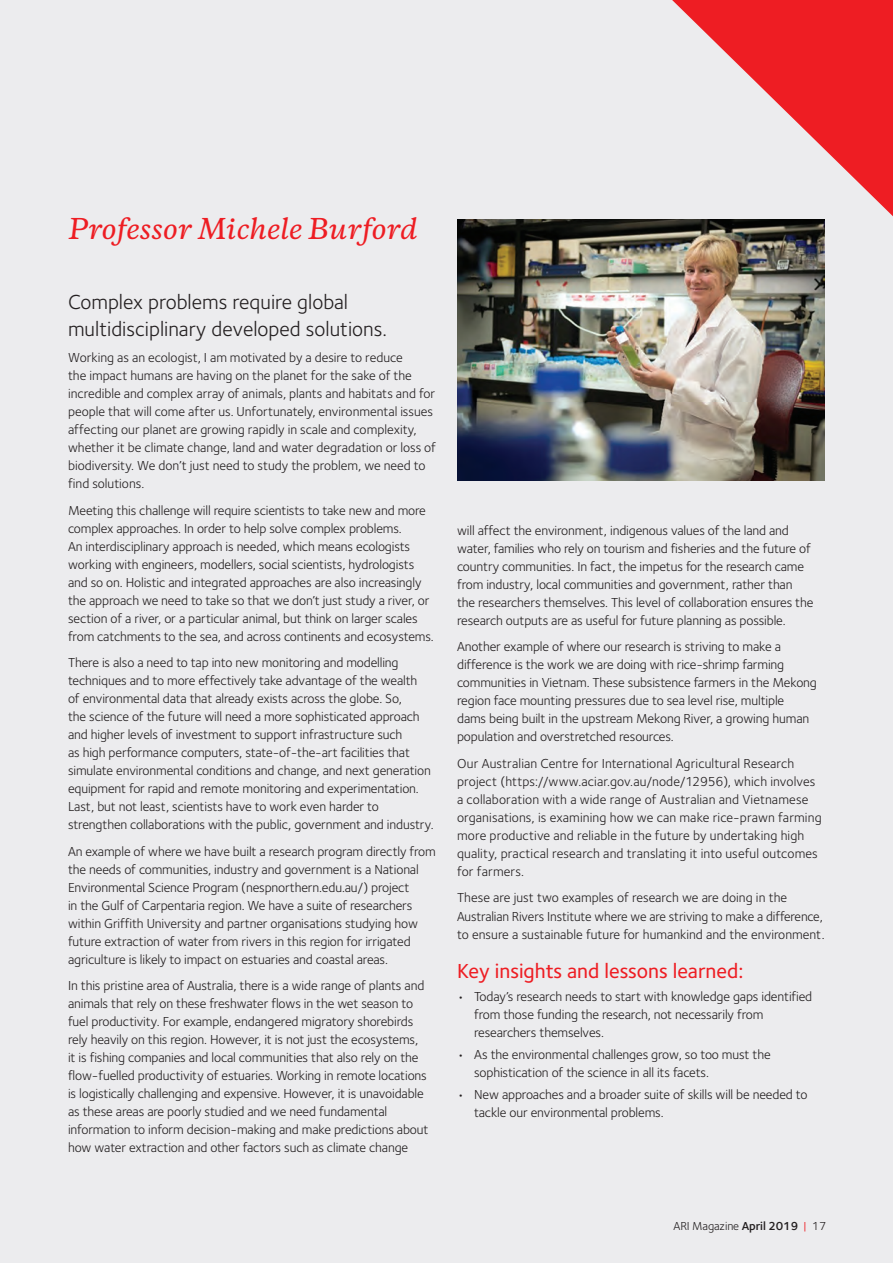
<style>
.page{position:relative;width:893px;height:1263px;background:#ececee}
.page>*{position:absolute;margin:0;border:0;box-sizing:border-box;transform-origin:0 0}
.t1{font:italic 500 27px "Copernicus";color:#ee1d23}
.t2{font:21px/27px "Foundry Sterling";color:#231f20}
.t3{font:500 21px "Foundry Sterling";color:#ee1d23}
.t4{font:13.5px/18px "Foundry Sterling";letter-spacing:-.01em;color:#231f20}
.t5{font:13.5px/18px "Foundry Sterling";letter-spacing:.01em;color:#231f20}
.t6{font:12px "Foundry Sterling";letter-spacing:-.01em;color:#231f20}
.s1{font-weight:600}
.s2{color:#ee1d23}
</style>
<div class="page">
<img style="left:457px;top:219px;width:368px;height:262px">
<svg style="left:672px;top:0;width:221px;height:216px"></svg>
<h1 class="t1" style="left:68px;top:211px;width:351px">Professor Michele Burford</h1>
<h2 class="t2" style="left:68px;top:288px;width:320px">Complex problems require global multidisciplinary developed solutions.</h2>
<p class="t4" style="left:68px;top:349px;width:369px">Working as an ecologist, I am motivated by a desire to reduce<br>the impact humans are having on the planet for the sake of the incredible and complex array of animals, plants and habitats and for people that will come after us. Unfortunately, environmental issues affecting our planet are growing rapidly in scale and complexity, whether it be climate change, land and water degradation or loss of biodiversity. We don’t just need to study the problem, we need to find solutions.</p>
<p class="t4" style="left:68px;top:501px;width:367px">Meeting this challenge will require scientists to take new and more complex approaches. In order to help solve complex problems.<br>An interdisciplinary approach is needed, which means ecologists working with engineers, modellers, social scientists, hydrologists and so on. Holistic and integrated approaches are also increasingly the approach we need to take so that we don’t just study a river, or section of a river, or a particular animal, but think on larger scales from catchments to the sea, and across continents and ecosystems.</p>
<p class="t4" style="left:68px;top:654px;width:367px">There is also a need to tap into new monitoring and modelling techniques and to more effectively take advantage of the wealth<br>of environmental data that already exists across the globe. So,<br>the science of the future will need a more sophisticated approach and higher levels of investment to support infrastructure such<br>as high performance computers, state-of-the-art facilities that simulate environmental conditions and change, and next generation equipment for rapid and remote monitoring and experimentation.<br>Last, but not least, scientists have to work even harder to strengthen collaborations with the public, government and industry.</p>
<p class="t4" style="left:68px;top:842px;width:369px">An example of where we have built a research program directly from the needs of communities, industry and government is a National Environmental Science Program (nespnorthern.edu.au/) project<br>in the Gulf of Carpentaria region. We have a suite of researchers within Griffith University and partner organisations studying how future extraction of water from rivers in this region for irrigated agriculture is likely to impact on estuaries and coastal areas.</p>
<p class="t4" style="left:68px;top:976px;width:362px">In this pristine area of Australia, there is a wide range of plants and animals that rely on these freshwater flows in the wet season to fuel productivity. For example, endangered migratory shorebirds rely heavily on this region. However, it is not just the ecosystems, it is fishing companies and local communities that also rely on the flow-fuelled productivity of estuaries. Working in remote locations is logistically challenging and expensive. However, it is unavoidable as these areas are poorly studied and we need fundamental information to inform decision-making and make predictions about how water extraction and other factors such as climate change</p>
<p class="t4" style="left:457px;top:521px;width:358px">will affect the environment, indigenous values of the land and water, families who rely on tourism and fisheries and the future of country communities. In fact, the impetus for the research came from industry, local communities and government, rather than the researchers themselves. This level of collaboration ensures the research outputs are as useful for future planning as possible.</p>
<p class="t4" style="left:457px;top:638px;width:361px">Another example of where our research is striving to make a difference is the work we are doing with rice-shrimp farming communities in Vietnam. These subsistence farmers in the Mekong region face mounting pressures due to sea level rise, multiple<br>dams being built in the upstream Mekong River, a growing human population and overstretched resources.</p>
<p class="t5" style="left:457px;top:754px;width:366px">Our Australian Centre for International Agricultural Research project (https://www.aciar.gov.au/node/12956), which involves a collaboration with a wide range of Australian and Vietnamese organisations, is examining how we can make rice-prawn farming more productive and reliable in the future by undertaking high quality, practical research and translating it into useful outcomes for farmers.</p>
<p class="t4" style="left:457px;top:888px;width:369px">These are just two examples of research we are doing in the<br>Australian Rivers Institute where we are striving to make a difference, to ensure a sustainable future for humankind and the environment.</p>
<h2 class="t3" style="left:457px;top:959px;width:288px">Key insights and lessons learned:</h2>
<p class="t4" style="left:474px;top:987px;width:340px;text-indent:-17px">• Today’s research needs to start with knowledge gaps identified from those funding the research, not necessarily from researchers themselves.</p>
<p class="t4" style="left:474px;top:1045px;width:298px;text-indent:-17px">• As the environmental challenges grow, so too must the sophistication of the science in all its facets.</p>
<p class="t4" style="left:474px;top:1085px;width:335px;text-indent:-17px">• New approaches and a broader suite of skills will be needed to tackle our environmental problems.</p>
<p class="t6" style="left:673px;top:1219px;width:154px">ARI Magazine <span class="s1">April 2019</span> <span class="s2">|</span> 17</p>
</div>
